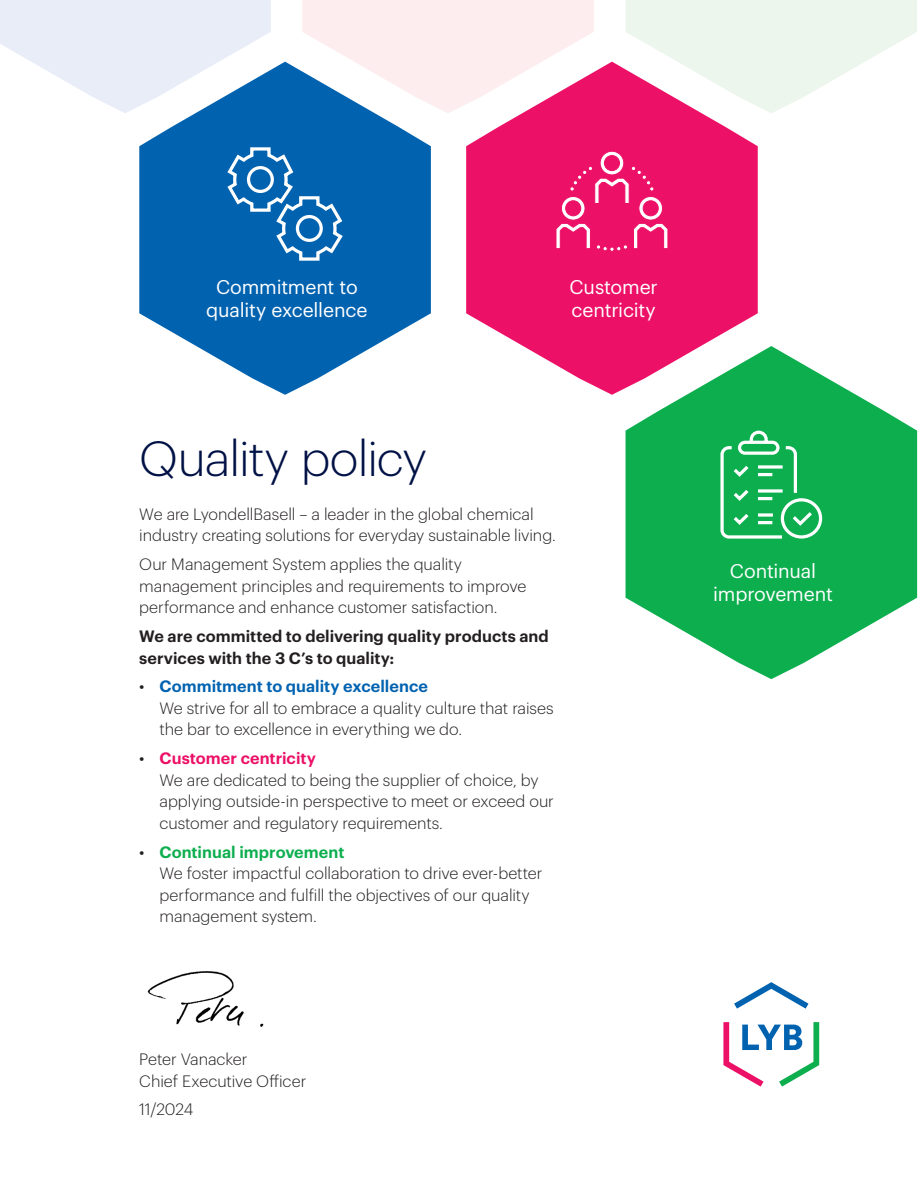
<style>
.page{position:relative;width:918px;height:1188px;background:#fff}
.page>*{position:absolute;margin:0;border:0;box-sizing:border-box;transform-origin:0 0}
.t1{font:300 48.45px "Graphik";letter-spacing:-.02em;color:#001145}
.t2{font:19.35px/23.2px "Graphik";letter-spacing:-.01em;color:#fff;text-align:center}
.t3{font:300 16.2px/21.6px "Graphik";color:#231f20}
.t4{font:600 16.2px/21.6px "Graphik";letter-spacing:.005em;color:#231f20}
.s1{font-weight:400}
.s2{font-weight:600;color:#0162b0}
.s3{font-weight:600;color:#ec1067}
.s4{font-weight:600;color:#0cae4e}
</style>
<div class="page">
<svg style="left:466px;top:62px;width:292px;height:333px;background:#ee2f7b"></svg>
<svg style="left:0;top:0;width:271px;height:113px"></svg>
<svg style="left:302px;top:0;width:292px;height:113px"></svg>
<svg style="left:626px;top:346px;width:291px;height:333px;fill:#0cae4e"></svg>
<svg style="left:626px;top:0;width:291px;height:113px"></svg>
<svg style="left:139px;top:62px;width:292px;height:333px;fill:#0162b0"></svg>
<img style="left:147px;top:971px;width:117px;height:56px">
<svg style="left:734px;top:982px;width:75px;height:27px"></svg>
<svg style="left:723px;top:1022px;width:96px;height:65px"></svg>
<svg style="left:556px;top:151px;width:112px;height:101px;background:#ee2e7a"></svg>
<svg style="left:225px;top:146px;width:120px;height:116px;background:#2578bb"></svg>
<svg style="left:719px;top:429px;width:105px;height:111px;background:#35bb6c"></svg>
<p class="t2" style="left:206px;top:273px;width:163px">Commitment to quality excellence</p>
<p class="t2" style="left:570px;top:273px;width:90px;text-align:left">Customer centricity</p>
<p class="t1" style="left:139px;top:423px;width:289px">Quality policy</p>
<p class="t3" style="left:139px;top:502px;width:418px">We are LyondellBasell – a leader in the global chemical industry creating solutions for everyday sustainable living.</p>
<p class="t3" style="left:139px;top:552px;width:389px">Our Management System applies the quality management principles and requirements to improve performance and enhance customer satisfaction.</p>
<p class="t4" style="left:139px;top:624px;width:411px">We are committed to delivering quality products and services with the 3 C’s to quality:</p>
<p class="t3" style="left:160px;top:674px;width:396px;text-indent:-20px"><span class="s1">•</span> <span class="s2">Commitment to quality excellence<br></span>We strive for all to embrace a quality culture that raises the bar to excellence in everything we do.</p>
<p class="t3" style="left:160px;top:746px;width:396px;text-indent:-20px"><span class="s1">•</span> <span class="s3">Customer centricity<br></span>We are dedicated to being the supplier of choice, by applying outside-in perspective to meet or exceed our customer and regulatory requirements.</p>
<p class="t3" style="left:160px;top:840px;width:384px;text-indent:-20px"><span class="s1">•</span> <span class="s4">Continual improvement<br></span>We foster impactful collaboration to drive ever-better performance and fulfill the objectives of our quality management system.</p>
<p class="t3" style="left:139px;top:1047px;width:169px">Peter Vanacker<br>Chief Executive Officer</p>
<p class="t3" style="left:139px;top:1097px;width:56px">11/2024</p>
<p class="t2" style="left:713px;top:557px;width:121px">Continual improvement</p>
</div>
